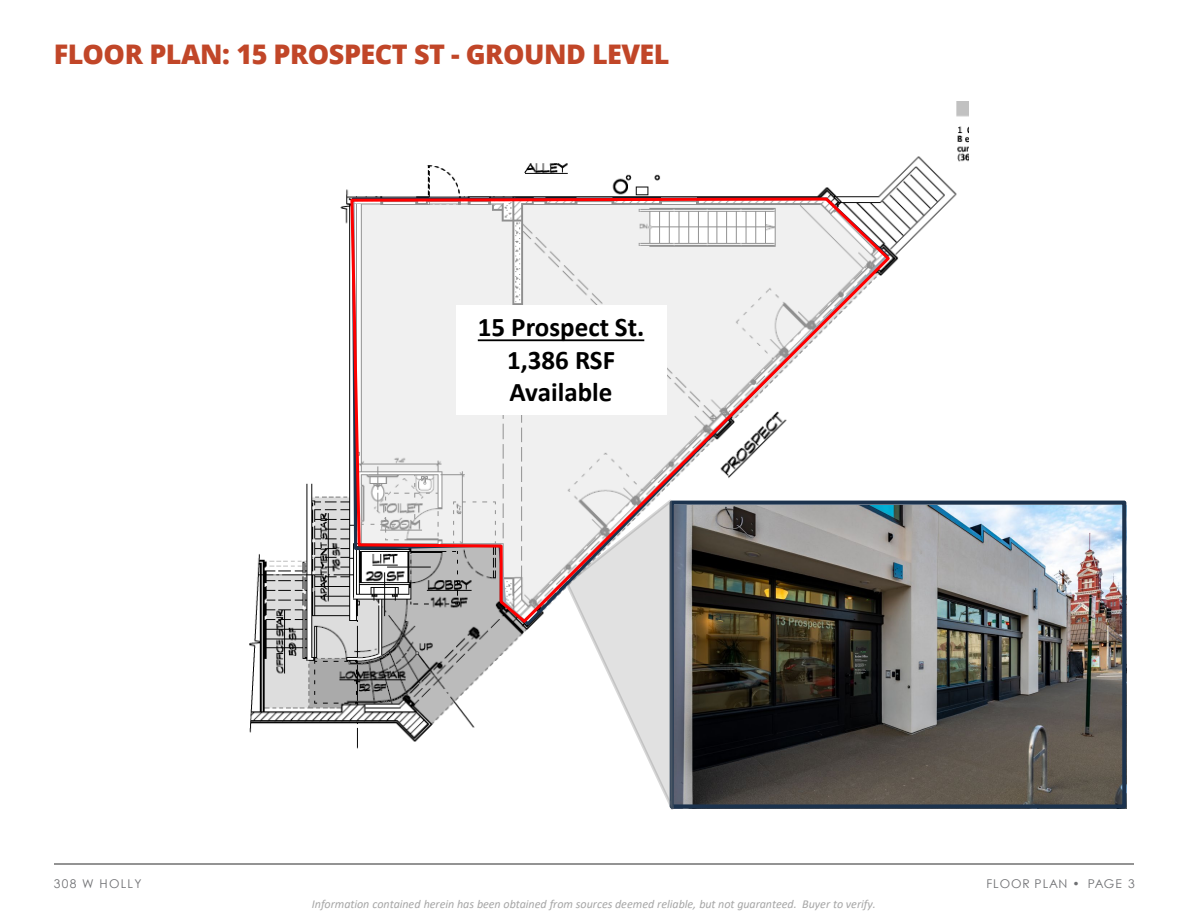
<style>
.page{position:relative;width:1188px;height:918px;background:#fff}
.page>*{position:absolute;margin:0;border:0;box-sizing:border-box;transform-origin:0 0}
.t1{font:800 27px "Open Sans";letter-spacing:-.02em;color:#c14628}
.t2{font:700 27px/32.4px "Calibri";color:#000;text-align:center}
.t3{font:italic 12px "Calibri";letter-spacing:-.005em;color:#a6a6a6}
.t4{font:12px "Century Gothic";letter-spacing:.075em;color:#6f7073}
.t5{font:12px "Century Gothic";letter-spacing:.105em;color:#6f7073}
</style>
<div class="page">
<hr style="left:54px;top:864px;width:1080px;height:1px;background:#282828">
<img style="left:249px;top:101px;width:720px;height:648px">
<img style="left:676px;top:506px;width:451px;height:303px">
<div style="left:670px;top:501px;width:456px;height:308px;border:4px solid #1c334e"></div>
<svg style="left:563px;top:628px;width:113px;height:182px"></svg>
<svg style="left:349px;top:196px;width:544px;height:429px"></svg>
<div style="left:456px;top:306px;width:210px;height:109px;background:#fff"></div>
<svg style="left:478px;top:339px;width:166px;height:2px"></svg>
<p class="t1" style="left:54px;top:34px;width:617px">FLOOR PLAN: 15 PROSPECT ST - GROUND LEVEL</p>
<p class="t2" style="left:478px;top:311px;width:168px">15 Prospect St.<br>1,386 RSF<br>Available</p>
<p class="t5" style="left:54px;top:875px;width:89px">308 W HOLLY</p>
<p class="t4" style="left:987px;top:875px;width:150px">FLOOR PLAN • PAGE 3</p>
<p class="t3" style="left:312px;top:896px;width:566px">Information contained herein has been obtained from sources deemed reliable, but not guaranteed. Buyer to verify.</p>
</div>
